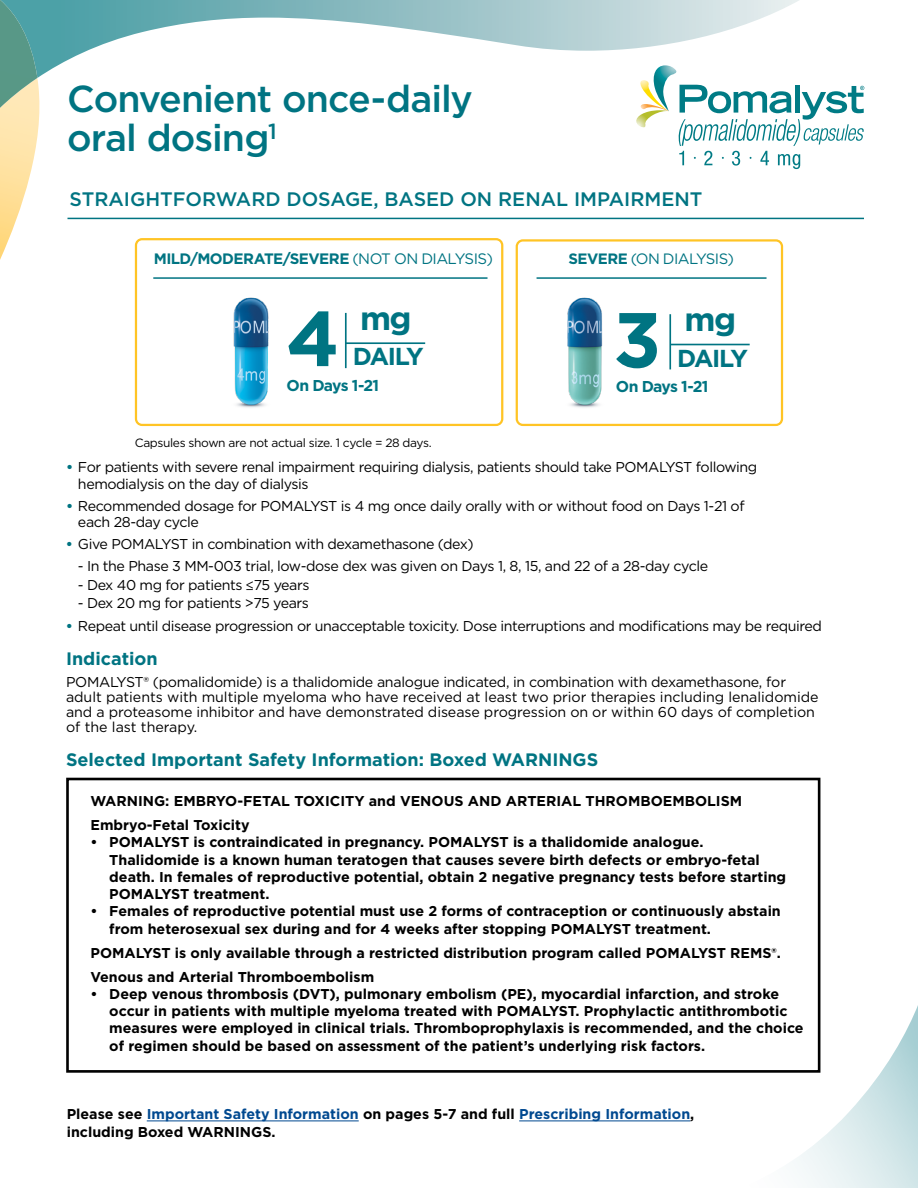
<style>
.page{position:relative;width:918px;height:1188px;background:#fff}
.page>*{position:absolute;margin:0;border:0;box-sizing:border-box;transform-origin:0 0}
.t1{font:700 77.7px "Gotham";color:#007482}
.t2{font:500 37.5px/39px "Gotham";letter-spacing:-.025em;color:#007482}
.t3{font:700 32.7px "Gotham";color:#007482}
.t4{font:700 24.45px "Gotham";letter-spacing:-.075em;color:#007482}
.t5{font:500 19.5px "Gotham";color:#007482}
.t6{font:700 18px "Gotham";color:#007482}
.t7{font:700 15.75px "Gotham";letter-spacing:-.045em;color:#007482}
.t8{font:700 15.15px "Gotham";letter-spacing:-.035em;color:#007482}
.t9{font:15px "Gotham";letter-spacing:-.04em;color:#007482}
.t10{font:700 14.25px/17.2px "Gotham";color:#000}
.t11{font:14.25px/16.5px "Gotham";letter-spacing:-.03em;color:#000}
.t12{font:14.25px/15px "Gotham";letter-spacing:-.005em;color:#000}
.t13{font:12px "Gotham";letter-spacing:-.03em;color:#000}
.s1{font-weight:400}
.s2{font-weight:700}
.s3{font-weight:700;color:#007482}
.s4{font-family:"Helvetica Neue LT Std";font-weight:500}
.s5{color:#004990}
</style>
<div class="page">
<svg style="left:687px;top:955px;width:231px;height:233px"></svg>
<svg style="left:636px;top:78px;width:228px;height:91px"></svg>
<svg style="left:0;top:78px;width:40px;height:182px"></svg>
<svg style="left:37px;top:0;width:762px;height:78px"></svg>
<img style="left:0;top:0;width:37px;height:108px">
<div style="left:66px;top:778px;width:754px;height:295px;border:3px solid #000"></div>
<hr style="left:68px;top:218px;width:796px;height:1px;background:#007482">
<div style="left:516px;top:239px;width:267px;height:187px;border:2px solid #ffc425;border-radius:6px"></div>
<hr style="left:669px;top:314px;width:2px;height:55px;background:#007482">
<hr style="left:670px;top:344px;width:80px;height:1px;background:#007482">
<div style="left:135px;top:238px;width:368px;height:188px;border:2px solid #ffc425;border-radius:6px"></div>
<hr style="left:345px;top:313px;width:2px;height:55px;background:#007482">
<hr style="left:346px;top:342px;width:79px;height:2px;background:#007482">
<hr style="left:153px;top:277px;width:335px;height:2px;background:#007482">
<hr style="left:537px;top:277px;width:230px;height:2px;background:#007482">
<img style="left:214px;top:297px;width:74px;height:129px">
<img style="left:548px;top:297px;width:74px;height:129px">
<hr style="left:147px;top:1121px;width:212px;height:1px;background:#004990">
<hr style="left:519px;top:1121px;width:171px;height:1px;background:#004990">
<h2 class="t2" style="left:67px;top:79px;width:407px">Convenient once-daily oral dosing<sup>1</sup></h2>
<h3 class="t5" style="left:70px;top:186px;width:634px">STRAIGHTFORWARD DOSAGE, BASED ON RENAL IMPAIRMENT</h3>
<p class="t8" style="left:154px;top:249px;width:341px">MILD/MODERATE/SEVERE <span class="s1">(NOT ON DIALYSIS)</span></p>
<p class="t9" style="left:568px;top:249px;width:167px"><span class="s2">SEVERE</span> (ON DIALYSIS)</p>
<h1 class="t1" style="left:286px;top:287px;width:55px">4</h1>
<h3 class="t3" style="left:360px;top:297px;width:53px">mg</h3>
<h3 class="t4" style="left:353px;top:341px;width:72px">DAILY</h3>
<h1 class="t1" style="left:613px;top:288px;width:50px">3</h1>
<h3 class="t3" style="left:685px;top:298px;width:53px">mg</h3>
<h3 class="t4" style="left:677px;top:342px;width:72px">DAILY</h3>
<p class="t7" style="left:287px;top:375px;width:94px">On Days 1-21</p>
<p class="t7" style="left:616px;top:376px;width:94px">On Days 1-21</p>
<p class="t13" style="left:135px;top:435px;width:298px">Capsules shown are not actual size. 1 cycle = 28 days.</p>
<p class="t11" style="left:78px;top:459px;width:681px;text-indent:-12px"><span class="s3">•</span> For patients with severe renal impairment requiring dialysis, patients should take POMALYST following hemodialysis on the day of dialysis</p>
<p class="t11" style="left:78px;top:497px;width:668px;text-indent:-12px"><span class="s3">•</span> Recommended dosage for POMALYST is 4 mg once daily orally with or without food on Days 1-21 of each 28-day cycle</p>
<p class="t11" style="left:66px;top:536px;width:409px"><span class="s3">•</span> Give POMALYST in combination with dexamethasone (dex)</p>
<p class="t11" style="left:78px;top:558px;width:632px">- In the Phase 3 MM-003 trial, low-dose dex was given on Days 1, 8, 15, and 22 of a 28-day cycle</p>
<p class="t11" style="left:78px;top:576px;width:233px">- Dex 40 mg for patients <span class="s4">≤</span>75 years</p>
<p class="t11" style="left:78px;top:595px;width:233px">- Dex 20 mg for patients &gt;75 years</p>
<p class="t11" style="left:66px;top:617px;width:757px"><span class="s3">•</span> Repeat until disease progression or unacceptable toxicity. Dose interruptions and modifications may be required</p>
<p class="t6" style="left:66px;top:647px;width:93px">Indication</p>
<p class="t12" style="left:66px;top:674px;width:754px">POMALYST® (pomalidomide) is a thalidomide analogue indicated, in combination with dexamethasone, for adult patients with multiple myeloma who have received at least two prior therapies including lenalidomide and a proteasome inhibitor and have demonstrated disease progression on or within 60 days of completion of the last therapy.</p>
<p class="t6" style="left:66px;top:747px;width:534px">Selected Important Safety Information: Boxed WARNINGS</p>
<p class="t10" style="left:91px;top:789px;width:653px;line-height:24px">WARNING: EMBRYO-FETAL TOXICITY and VENOUS AND ARTERIAL THROMBOEMBOLISM<br>Embryo-Fetal Toxicity</p>
<p class="t10" style="left:109px;top:834px;width:678px;text-indent:-19px">• POMALYST is contraindicated in pregnancy. POMALYST is a thalidomide analogue.<br>Thalidomide is a known human teratogen that causes severe birth defects or embryo-fetal death. In females of reproductive potential, obtain 2 negative pregnancy tests before starting POMALYST treatment.</p>
<p class="t10" style="left:109px;top:903px;width:673px;text-indent:-19px">• Females of reproductive potential must use 2 forms of contraception or continuously abstain from heterosexual sex during and for 4 weeks after stopping POMALYST treatment.</p>
<p class="t10" style="left:91px;top:941px;width:692px;line-height:24px">POMALYST is only available through a restricted distribution program called POMALYST REMS®.<br>Venous and Arterial Thromboembolism</p>
<p class="t10" style="left:109px;top:985px;width:696px;text-indent:-19px">• Deep venous thrombosis (DVT), pulmonary embolism (PE), myocardial infarction, and stroke occur in patients with multiple myeloma treated with POMALYST. Prophylactic antithrombotic measures were employed in clinical trials. Thromboprophylaxis is recommended, and the choice of regimen should be based on assessment of the patient’s underlying risk factors.</p>
<p class="t10" style="left:67px;top:1105px;width:629px;line-height:18px">Please see <span class="s5">Important Safety Information</span> on pages 5-7 and full <span class="s5">Prescribing Information</span>, including Boxed WARNINGS.</p>
</div>
